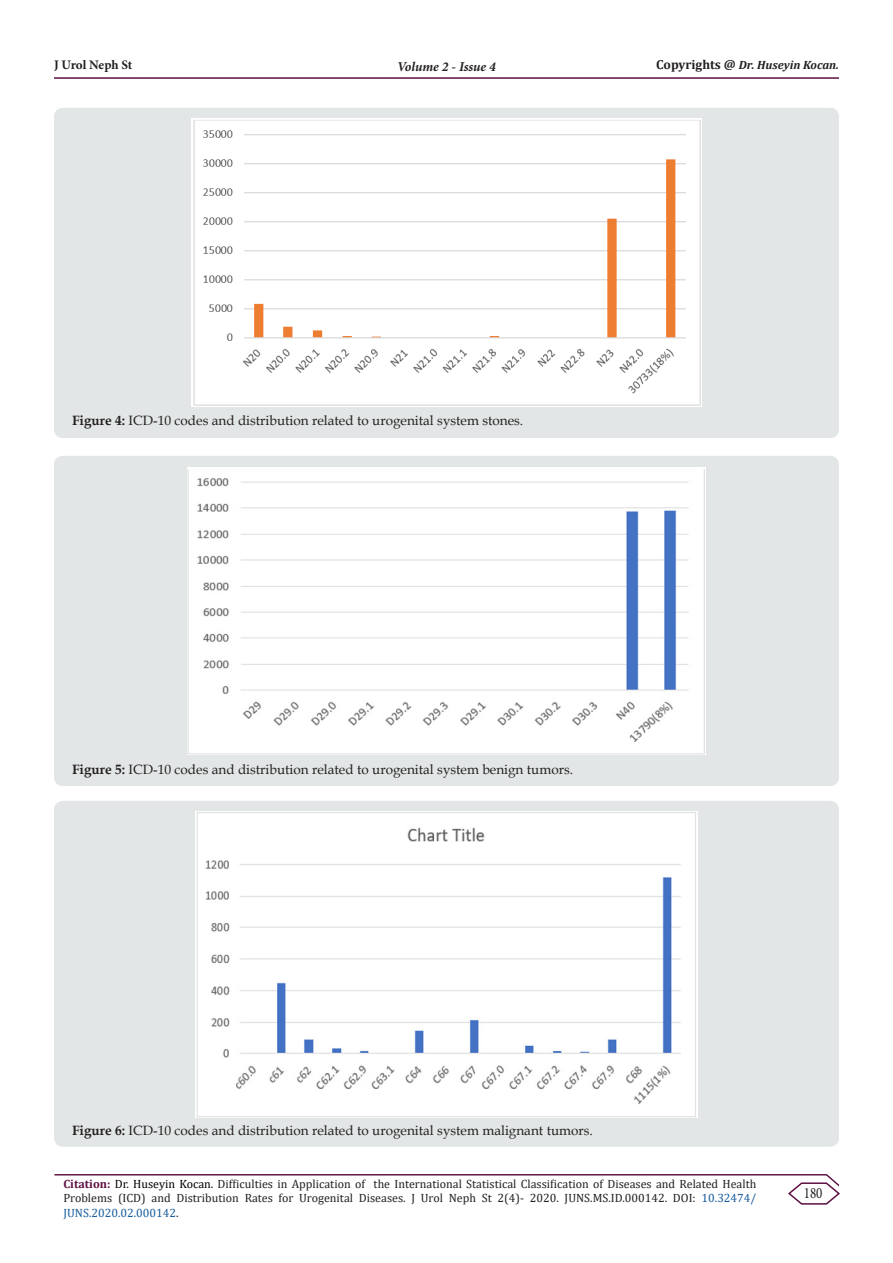
<style>
.page{position:relative;width:893px;height:1263px;background:#fff}
.page>*{position:absolute;margin:0;border:0;box-sizing:border-box;transform-origin:0 0}
.t1{font:15.75px "Minion Pro";color:#231f20;scale:.83 1}
.t2{font:13.5px "Book Antiqua";color:#231f20}
.t3{font:italic 700 13.5px "Minion Pro";letter-spacing:-.005em;color:#231f20}
.t4{font:700 13.05px "Minion Pro";letter-spacing:-.01em;color:#231f20}
.t5{font:12px/14.4px "Cambria";color:#231f20;text-align:justify}
.t6{font:italic 700 12px "Cambria";color:#231f20}
.s1{font-style:normal;font-size:13.05px}
.s2{font-weight:700}
.s3{font-weight:700;color:#5c1043}
.s4{color:#000}
.s5{color:#175d9e}
</style>
<div class="page">
<hr style="left:54px;top:1174px;width:773px;height:1px;background:#5c1043">
<hr style="left:54px;top:77px;width:785px;height:2px;background:#5c1043">
<svg style="left:787px;top:1174px;width:53px;height:31px"></svg>
<div style="left:54px;top:108px;width:785px;height:330px;background:#e3e6e6;border-radius:9px"></div>
<img style="left:192px;top:118px;width:509px;height:289px">
<div style="left:54px;top:456px;width:785px;height:330px;background:#e3e6e6;border-radius:9px"></div>
<img style="left:187px;top:467px;width:519px;height:287px">
<div style="left:54px;top:801px;width:785px;height:346px;background:#e3e6e6;border-radius:9px"></div>
<img style="left:195px;top:811px;width:503px;height:306px">
<p class="t4" style="left:54px;top:55px;width:80px">J Urol Neph St</p>
<p class="t3" style="left:397px;top:57px;width:100px">Volume 2 - Issue 4</p>
<p class="t6" style="left:656px;top:56px;width:184px"><span class="s1">Copyrights @</span> Dr. Huseyin Kocan.</p>
<p class="t2" style="left:72px;top:411px;width:453px"><span class="s2">Figure 4:</span> ICD-10 codes and distribution related to urogenital system stones.</p>
<p class="t2" style="left:72px;top:759px;width:503px"><span class="s2">Figure 5:</span> ICD-10 codes and distribution related to urogenital system benign tumors.</p>
<p class="t2" style="left:72px;top:1121px;width:522px"><span class="s2">Figure 6:</span> ICD-10 codes and distribution related to urogenital system malignant tumors.</p>
<p class="t5" style="left:63px;top:1176px;width:694px"><span class="s3">Citation:</span> <span class="s4">Dr. Huseyin Kocan.</span> Difficulties in Application of the International Statistical Classification of Diseases and Related Health Problems (ICD) and Distribution Rates for Urogenital Diseases. J Urol Neph St 2(4)- 2020. JUNS.MS.ID.000142. DOI: <span class="s5">10.32474/ JUNS.2020.02.000142</span>.</p>
<p class="t1" style="left:804px;top:1183px;width:24px">180</p>
</div>
